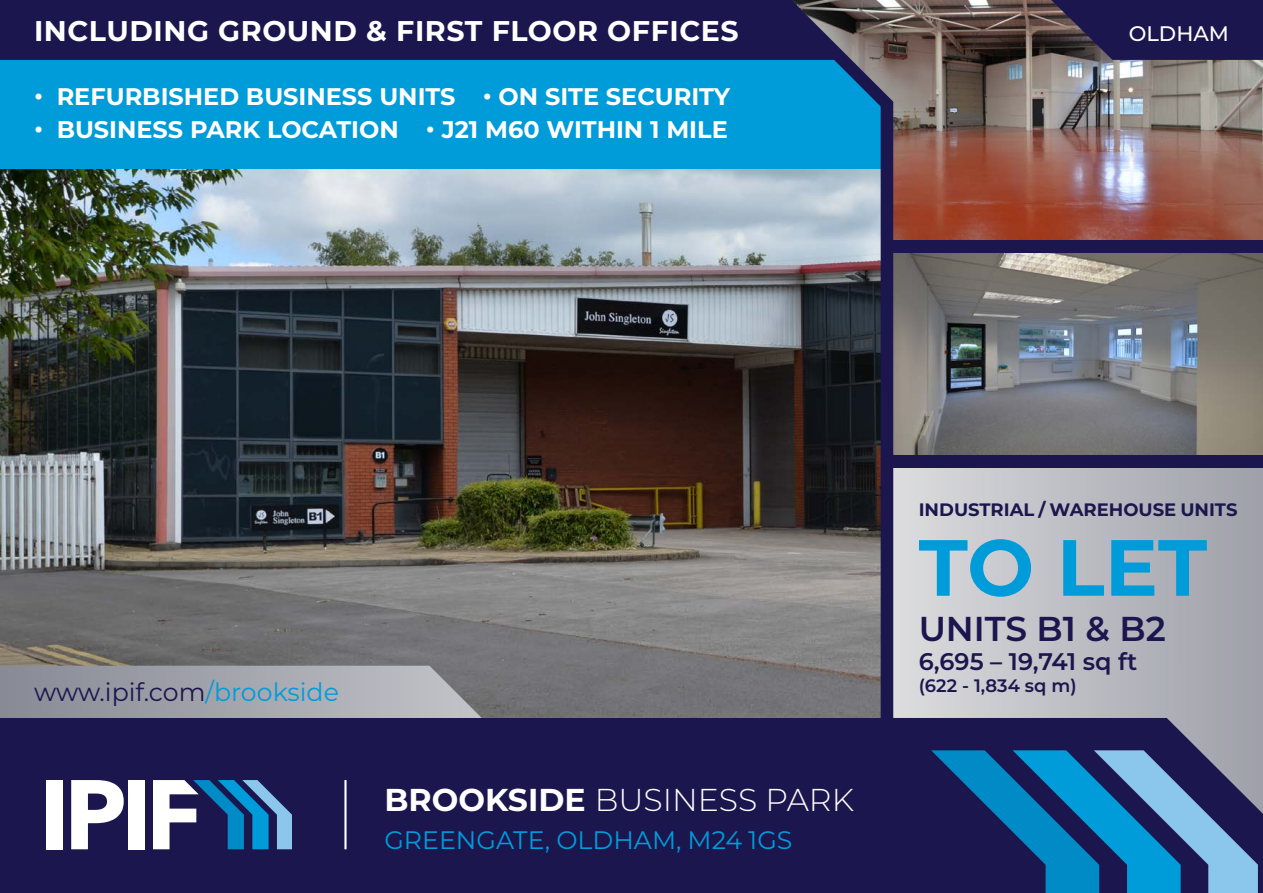
<style>
.page{position:relative;width:1263px;height:893px;background:#fff}
.page>*{position:absolute;margin:0;border:0;box-sizing:border-box;transform-origin:0 0}
.t1{font:700 79.5px "Montserrat";color:#009cda}
.t2{font:600 34.5px "Montserrat";color:#1c164e}
.t3{font:300 31.65px "Montserrat";color:#fff}
.t4{font:700 28.5px "Montserrat";letter-spacing:.02em;color:#fff}
.t5{font:25.2px "Montserrat";color:#009cda}
.t6{font:25.2px "Montserrat";color:#1c164e}
.t7{font:700 24px "Montserrat";color:#fff}
.t8{font:600 24px "Montserrat";color:#1c164e}
.t9{font:500 21px "Montserrat";color:#fff}
.t10{font:700 18px "Montserrat";color:#1c164e}
.t11{font:600 18px "Montserrat";color:#1c164e}
.s1{color:#009cda}
.s2{font-weight:700}
</style>
<div class="page">
<img style="left:0;top:169px;width:774px;height:549px">
<div style="left:0;top:60px;width:774px;height:109px;background:#009cda"></div>
<img style="left:893px;top:253px;width:370px;height:202px">
<img style="left:893px;top:0;width:370px;height:240px">
<div style="left:893px;top:459px;width:370px;height:372px;background:linear-gradient(to right,#dcdcdf,#9e9fa9)"></div>
<div style="left:0;top:718px;width:1263px;height:175px;background:#1c164e"></div>
<svg style="left:931px;top:750px;width:327px;height:143px;background:#285e93"></svg>
<div style="left:46px;top:780px;width:17px;height:69px;background:#fff"></div>
<div style="left:128px;top:780px;width:17px;height:69px;background:#fff"></div>
<svg style="left:71px;top:780px;width:53px;height:69px"></svg>
<svg style="left:153px;top:780px;width:139px;height:69px"></svg>
<hr style="left:344px;top:780px;width:3px;height:69px;background:#fff">
<svg style="left:1051px;top:0;width:212px;height:60px;background:#231d4c"></svg>
<div style="left:0;top:0;width:774px;height:60px;background:#1c164e"></div>
<svg style="left:0;top:666px;width:482px;height:52px;background:#a0a2aa"></svg>
<div style="left:889px;top:455px;width:374px;height:13px;background:#1c164e"></div>
<div style="left:889px;top:240px;width:374px;height:13px;background:#1c164e"></div>
<svg style="left:774px;top:0;width:119px;height:741px;background:#4c5e70"></svg>
<p class="t4" style="left:34px;top:11px;width:706px">INCLUDING GROUND &amp; FIRST FLOOR OFFICES</p>
<p class="t7" style="left:34px;top:79px;width:697px">• REFURBISHED BUSINESS UNITS • ON SITE SECURITY</p>
<p class="t7" style="left:34px;top:112px;width:695px">• BUSINESS PARK LOCATION • J21 M60 WITHIN 1 MILE</p>
<p class="t9" style="left:1129px;top:19px;width:102px">OLDHAM</p>
<p class="t6" style="left:34px;top:675px;width:306px">www.ipif.com<span class="s1">/brookside</span></p>
<h3 class="t3" style="left:384px;top:778px;width:471px"><span class="s2">BROOKSIDE</span> BUSINESS PARK</h3>
<p class="t5" style="left:384px;top:823px;width:410px">GREENGATE, OLDHAM, M24 1GS</p>
<p class="t10" style="left:919px;top:497px;width:320px">INDUSTRIAL / WAREHOUSE UNITS</p>
<h1 class="t1" style="left:919px;top:510px;width:290px">TO LET</h1>
<h2 class="t2" style="left:919px;top:605px;width:249px">UNITS B1 &amp; B2</h2>
<p class="t8" style="left:919px;top:645px;width:220px">6,695 – 19,741 sq ft</p>
<p class="t11" style="left:919px;top:673px;width:159px">(622 - 1,834 sq m)</p>
</div>
